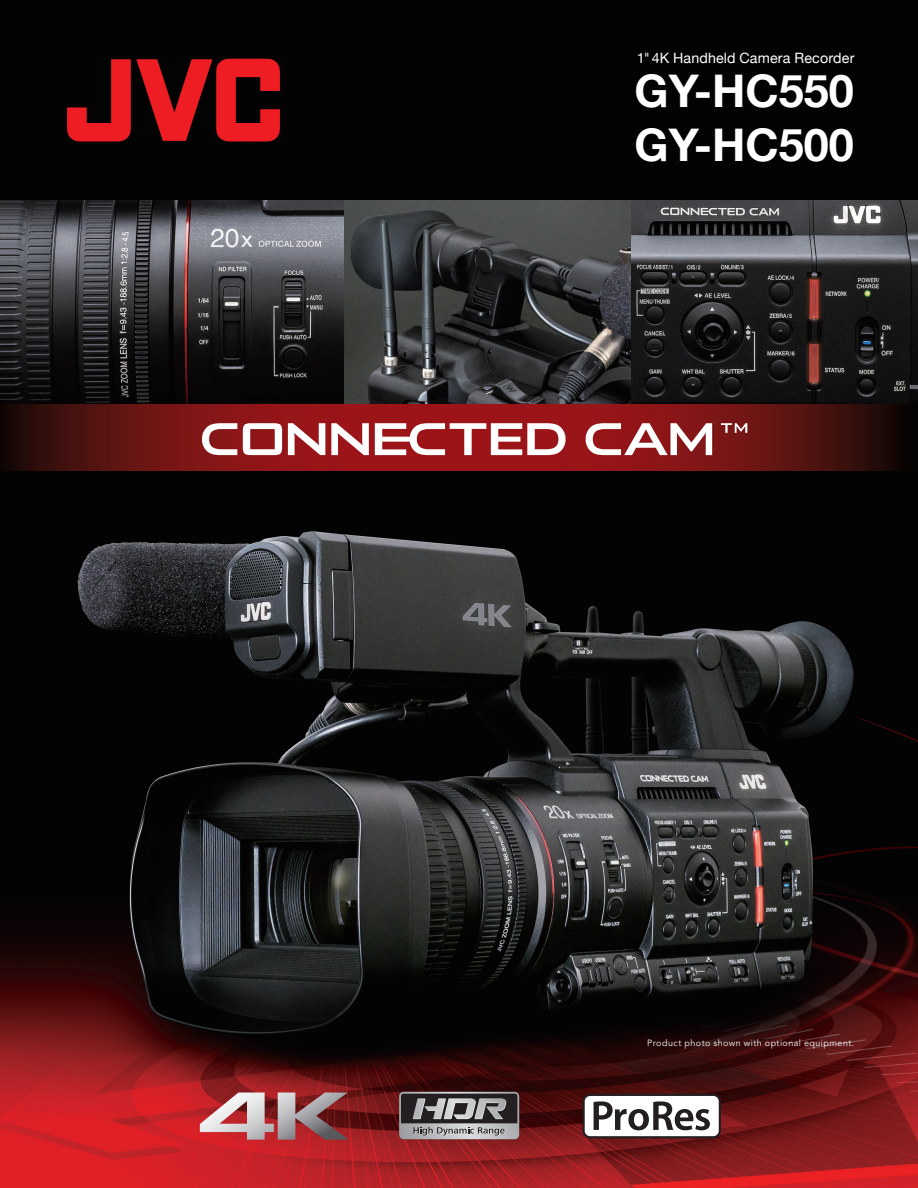
<style>
.page{position:relative;width:918px;height:1188px;background:#fff}
.page>*{position:absolute;margin:0;border:0;box-sizing:border-box;transform-origin:0 0}
.t1{font:700 45px/54px "Helvetica Neue";color:#fff}
.t2{font:14.25px "Helvetica Neue";letter-spacing:.01em;color:#fff}
.t3{font:9px "Avenir LT Std";letter-spacing:.05em;color:#fff}
</style>
<div class="page">
<img style="left:0;top:0;width:918px;height:1188px">
<img style="left:0;top:201px;width:631px;height:204px">
<img style="left:631px;top:201px;width:287px;height:204px">
<svg style="left:67px;top:59px;width:213px;height:83px;background:#801014"></svg>
<svg style="left:0;top:405px;width:918px;height:65px;background:#6a1313"></svg>
<svg style="left:243px;top:423px;width:39px;height:32px"></svg>
<svg style="left:288px;top:423px;width:37px;height:32px"></svg>
<svg style="left:331px;top:423px;width:38px;height:32px"></svg>
<svg style="left:202px;top:423px;width:35px;height:32px"></svg>
<svg style="left:585px;top:423px;width:127px;height:32px"></svg>
<svg style="left:375px;top:423px;width:191px;height:32px"></svg>
<svg style="left:721px;top:423px;width:26px;height:10px"></svg>
<svg style="left:399px;top:1092px;width:120px;height:47px;background:#7c7a7c"></svg>
<svg style="left:200px;top:1093px;width:149px;height:47px;background:#ad7376"></svg>
<svg style="left:583px;top:1094px;width:138px;height:44px"></svg>
<div style="left:585px;top:1096px;width:134px;height:40px;background:#fff;border-radius:5px"></div>
<svg style="left:594px;top:1101px;width:116px;height:29px"></svg>
<h2 class="t2" style="left:637px;top:48px;width:219px">1" 4K Handheld Camera Recorder</h2>
<h1 class="t1" style="left:635px;top:65px;width:221px">GY-HC550<br>GY-HC500</h1>
<p class="t3" style="left:647px;top:1038px;width:209px">Product photo shown with optional equipment.</p>
</div>
